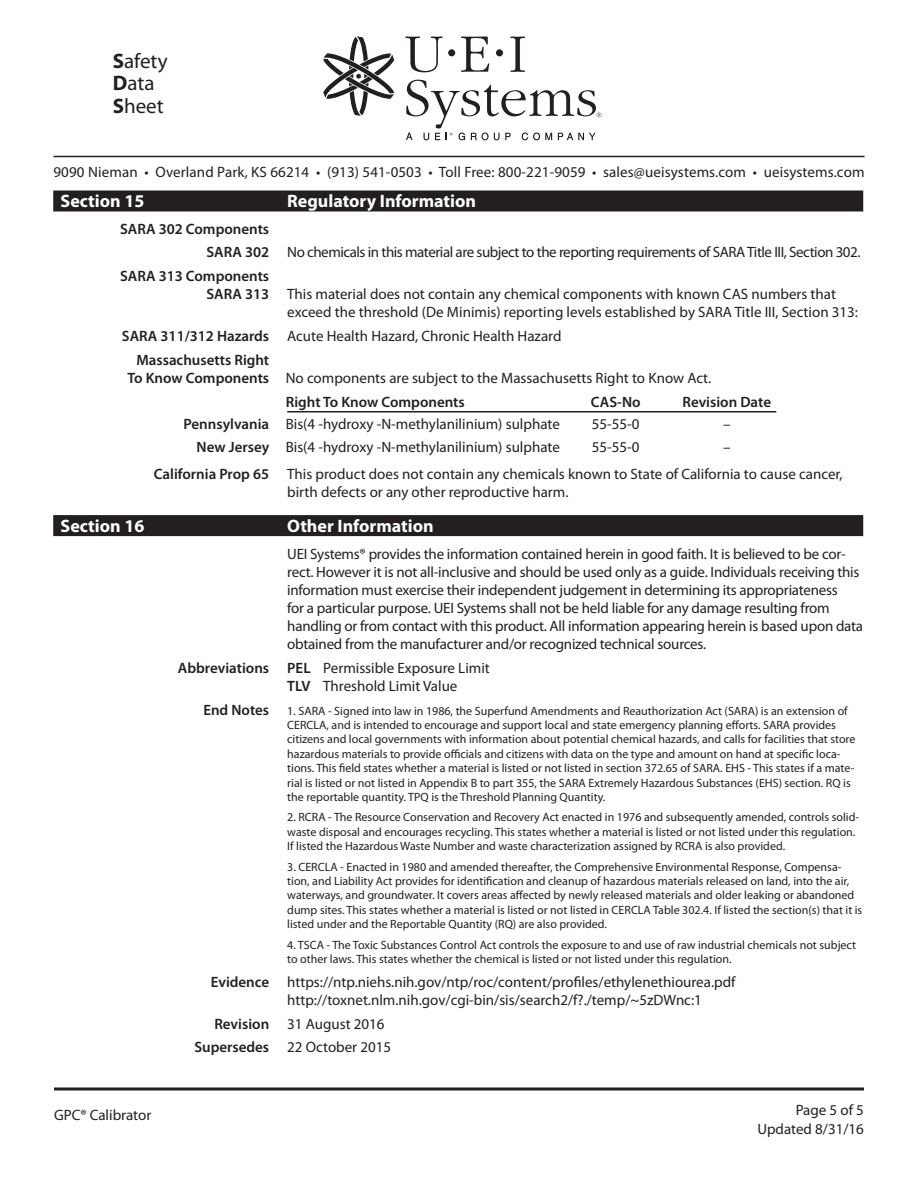
<style>
.page{position:relative;width:918px;height:1188px;background:#fff}
.page>*{position:absolute;margin:0;border:0;box-sizing:border-box;transform-origin:0 0}
.t1{font:21px/22.5px "Myriad Pro";color:#231f20}
.White_Header_Black_R{font:700 18px "Myriad Pro";color:#fff}
.t2{font:15px/18px "Myriad Pro";letter-spacing:-.005em;color:#231f20}
.t3{font:15px "Myriad Pro";letter-spacing:-.03em;color:#231f20}
.t4{font:600 15px "Myriad Pro";color:#231f20}
.t5{font:12px/14.4px "Myriad Pro";color:#231f20}
.s1{font-weight:700}
.s2{font-weight:600}
.s3{font-weight:600;font-size:15px}
</style>
<div class="page">
<hr style="left:54px;top:1087px;width:810px;height:3px;background:#231f20">
<svg style="left:323px;top:36px;width:71px;height:80px"></svg>
<div style="left:448px;top:49px;width:7px;height:7px;background:#231f20;border-radius:50%"></div>
<div style="left:496px;top:49px;width:7px;height:7px;background:#231f20;border-radius:50%"></div>
<svg style="left:405px;top:37px;width:38px;height:35px"></svg>
<svg style="left:461px;top:37px;width:28px;height:35px"></svg>
<svg style="left:510px;top:37px;width:15px;height:35px"></svg>
<svg style="left:406px;top:80px;width:195px;height:60px"></svg>
<hr style="left:54px;top:156px;width:810px;height:1px;background:#231f20">
<div style="left:53px;top:190px;width:810px;height:22px;background:#231f20"></div>
<hr style="left:287px;top:411px;width:489px;height:1px;background:#231f20">
<div style="left:53px;top:515px;width:810px;height:21px;background:#231f20"></div>
<h1 class="t1" style="left:113px;top:49px;width:56px"><span class="s1">S</span>afety<br><span class="s1">D</span>ata<br><span class="s1">S</span>heet</h1>
<p class="t2" style="left:53px;top:162px;width:813px">9090 Nieman • Overland Park, KS 66214 • (913) 541-0503 • Toll Free: 800-221-9059 • sales@ueisystems.com • ueisystems.com</p>
<p class="White_Header_Black_R" style="left:61px;top:189px;width:85px">Section 15</p>
<p class="White_Header_Black_R" style="left:287px;top:189px;width:190px">Regulatory Information</p>
<p class="t4" style="left:120px;top:219px;width:151px">SARA 302 Components</p>
<p class="t3" style="left:207px;top:242px;width:656px"><span class="s2">SARA 302</span> No chemicals in this material are subject to the reporting requirements of SARA Title III, Section 302.</p>
<p class="t4" style="left:120px;top:266px;width:151px">SARA 313 Components</p>
<p class="t2" style="left:287px;top:284px;width:572px;text-indent:-81px"><span class="s2">SARA 313</span> This material does not contain any chemical components with known CAS numbers that exceed the threshold (De Minimis) reporting levels established by SARA Title III, Section 313:</p>
<p class="t2" style="left:122px;top:326px;width:441px"><span class="s2">SARA 311/312 Hazards</span> Acute Health Hazard, Chronic Health Hazard</p>
<p class="t2" style="left:128px;top:350px;width:585px;text-indent:9px"><span class="s2">Massachusetts Right<br>To Know Components</span> No components are subject to the Massachusetts Right to Know Act.</p>
<p class="t4" style="left:286px;top:392px;width:181px">Right To Know Components</p>
<p class="t4" style="left:591px;top:392px;width:51px">CAS-No</p>
<p class="t4" style="left:682px;top:392px;width:90px">Revision Date</p>
<p class="t2" style="left:184px;top:415px;width:378px"><span class="s2">Pennsylvania</span> Bis(4 -hydroxy -N-methylanilinium) sulphate</p>
<p class="t2" style="left:592px;top:415px;width:49px">55-55-0</p>
<p class="t2" style="left:723px;top:415px;width:9px">–</p>
<p class="t2" style="left:197px;top:437px;width:365px"><span class="s2">New Jersey</span> Bis(4 -hydroxy -N-methylanilinium) sulphate</p>
<p class="t2" style="left:592px;top:437px;width:49px">55-55-0</p>
<p class="t2" style="left:723px;top:437px;width:9px">–</p>
<p class="t2" style="left:287px;top:464px;width:557px;text-indent:-133px"><span class="s2">California Prop 65</span> This product does not contain any chemicals known to State of California to cause cancer, birth defects or any other reproductive harm.</p>
<p class="White_Header_Black_R" style="left:61px;top:514px;width:85px">Section 16</p>
<p class="White_Header_Black_R" style="left:287px;top:514px;width:148px">Other Information</p>
<p class="t2" style="left:287px;top:544px;width:577px">UEI Systems® provides the information contained herein in good faith. It is believed to be cor&shy;rect. However it is not all-inclusive and should be used only as a guide. Individuals receiving this information must exercise their independent judgement in determining its appropriateness<br>for a particular purpose. UEI Systems shall not be held liable for any damage resulting from handling or from contact with this product. All information appearing herein is based upon data obtained from the manufacturer and/or recognized technical sources.</p>
<p class="t2" style="left:287px;top:658px;width:204px;text-indent:-109px"><span class="s2">Abbreviations PEL</span> Permissible Exposure Limit<br><span class="s2">TLV</span> Threshold Limit Value</p>
<p class="t5" style="left:287px;top:703px;width:570px;text-indent:-84px"><span class="s3">End Notes</span> 1. SARA - Signed into law in 1986, the Superfund Amendments and Reauthorization Act (SARA) is an extension of CERCLA, and is intended to encourage and support local and state emergency planning efforts. SARA provides citizens and local governments with information about potential chemical hazards, and calls for facilities that store hazardous materials to provide officials and citizens with data on the type and amount on hand at specific loca&shy;tions. This field states whether a material is listed or not listed in section 372.65 of SARA. EHS - This states if a mate&shy;rial is listed or not listed in Appendix B to part 355, the SARA Extremely Hazardous Substances (EHS) section. RQ is the reportable quantity. TPQ is the Threshold Planning Quantity.</p>
<p class="t5" style="left:287px;top:810px;width:573px">2. RCRA - The Resource Conservation and Recovery Act enacted in 1976 and subsequently amended, controls solid&shy;waste disposal and encourages recycling. This states whether a material is listed or not listed under this regulation.<br>If listed the Hazardous Waste Number and waste characterization assigned by RCRA is also provided.</p>
<p class="t5" style="left:287px;top:859px;width:577px">3. CERCLA - Enacted in 1980 and amended thereafter, the Comprehensive Environmental Response, Compensa&shy;tion, and Liability Act provides for identification and cleanup of hazardous materials released on land, into the air, waterways, and groundwater. It covers areas affected by newly released materials and older leaking or abandoned dump sites. This states whether a material is listed or not listed in CERCLA Table 302.4. If listed the section(s) that it is listed under and the Reportable Quantity (RQ) are also provided.</p>
<p class="t5" style="left:287px;top:937px;width:570px">4. TSCA - The Toxic Substances Control Act controls the exposure to and use of raw industrial chemicals not subject to other laws. This states whether the chemical is listed or not listed under this regulation.</p>
<p class="t2" style="left:287px;top:973px;width:450px;text-indent:-76px"><span class="s2">Evidence</span> https://ntp.niehs.nih.gov/ntp/roc/content/profiles/ethylenethiourea.pdf http://toxnet.nlm.nih.gov/cgi-bin/sis/search2/f?./temp/~5zDWnc:1</p>
<p class="t2" style="left:214px;top:1015px;width:172px"><span class="s2">Revision</span> 31 August 2016</p>
<p class="t2" style="left:194px;top:1037px;width:198px"><span class="s2">Supersedes</span> 22 October 2015</p>
<p class="t2" style="left:54px;top:1106px;width:99px">GPC® Calibrator</p>
<p class="t2" style="left:757px;top:1099px;width:108px;line-height:19.5px;text-align:right">Page 5 of 5<br>Updated 8/31/16</p>
</div>
